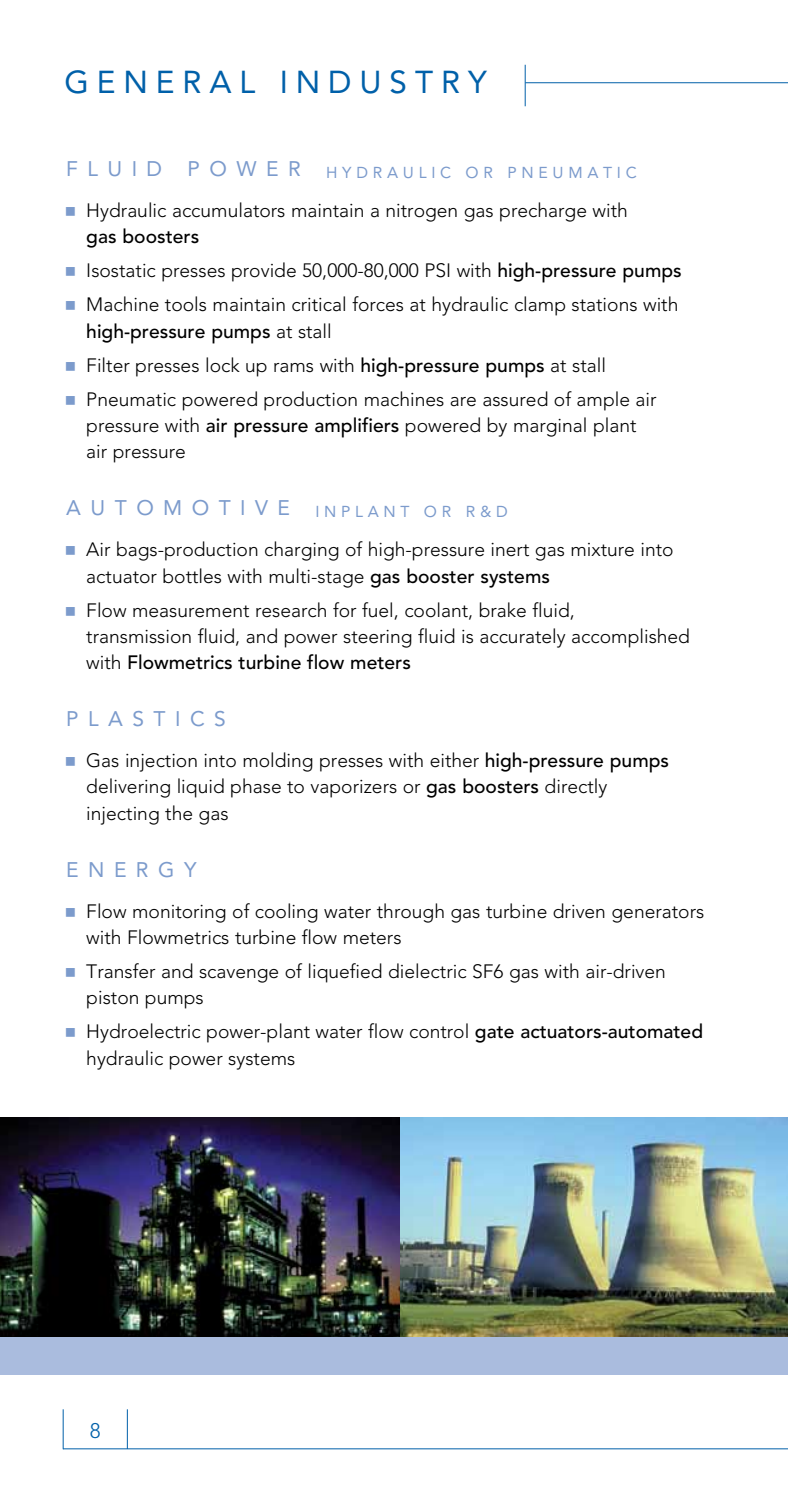
<style>
.page{position:relative;width:788px;height:1512px;background:#fff}
.page>*{position:absolute;margin:0;border:0;box-sizing:border-box;transform-origin:0 0}
.t1{font:31.5px "Avenir";letter-spacing:.25em;color:#0060a9}
.t2{font:21px "Avenir";letter-spacing:.45em;color:#7c9bcc}
.t3{font:300 21px "Avenir";color:#0060a9}
.t4{font:300 19.25px/26.2px "Avenir";color:#000}
.t5{font:15.75px "Avenir";letter-spacing:.3em;color:#7c9bcc}
.s1{font-size:21px}
.s2{font-weight:500}
</style>
<div class="page">
<hr style="left:524px;top:65px;width:1px;height:41px;background:#0060a9">
<hr style="left:525px;top:82px;width:263px;height:1px;background:#0060a9">
<hr style="left:63px;top:1448px;width:725px;height:1px;background:#0060a9">
<hr style="left:63px;top:1409px;width:1px;height:40px;background:#0060a9">
<hr style="left:127px;top:1409px;width:1px;height:40px;background:#0060a9">
<div style="left:0;top:1228px;width:788px;height:146px;background:#aabcde"></div>
<img style="left:399px;top:1117px;width:389px;height:220px">
<img style="left:0;top:1117px;width:399px;height:220px">
<h1 class="t1" style="left:64px;top:63px;width:424px">GENERAL INDUSTRY</h1>
<p class="t5" style="left:66px;top:163px;width:572px"><span class="s1">FLUID POWER</span> HYDRAULIC OR PNEUMATIC</p>
<p class="t4" style="left:86px;top:197px;width:543px">Hydraulic accumulators maintain a nitrogen gas precharge with</p>
<p class="t4" style="left:86px;top:219px;width:597px;line-height:34.1px"><span class="s2">gas boosters<br></span>Isostatic presses provide 50,000-80,000 PSI with <span class="s2">high-pressure pumps<br></span>Machine tools maintain critical forces at hydraulic clamp stations with</p>
<p class="t4" style="left:86px;top:314px;width:571px;line-height:34.1px"><span class="s2">high-pressure pumps</span> at stall<br>Filter presses lock up rams with <span class="s2">high-pressure pumps</span> at stall<br>Pneumatic powered production machines are assured of ample air</p>
<p class="t4" style="left:86px;top:412px;width:551px">pressure with <span class="s2">air pressure amplifiers</span> powered by marginal plant air pressure</p>
<p class="t5" style="left:66px;top:502px;width:443px"><span class="s1">AUTOMOTIVE</span> INPLANT OR R&amp;D</p>
<p class="t4" style="left:86px;top:536px;width:588px">Air bags-production charging of high-pressure inert gas mixture into actuator bottles with multi-stage <span class="s2">gas booster systems</span></p>
<p class="t4" style="left:86px;top:597px;width:605px">Flow measurement research for fuel, coolant, brake fluid,<br>transmission fluid, and power steering fluid is accurately accomplished with <span class="s2">Flowmetrics turbine flow meters</span></p>
<p class="t2" style="left:66px;top:707px;width:161px">PLASTICS</p>
<p class="t4" style="left:86px;top:747px;width:584px">Gas injection into molding presses with either <span class="s2">high-pressure pumps </span>delivering liquid phase to vaporizers or <span class="s2">gas boosters</span> directly injecting the gas</p>
<p class="t2" style="left:66px;top:857px;width:132px">ENERGY</p>
<p class="t4" style="left:86px;top:898px;width:619px">Flow monitoring of cooling water through gas turbine driven generators with Flowmetrics turbine flow meters</p>
<p class="t4" style="left:86px;top:958px;width:581px">Transfer and scavenge of liquefied dielectric SF6 gas with air-driven piston pumps</p>
<p class="t4" style="left:86px;top:1018px;width:618px">Hydroelectric power-plant water flow control <span class="s2">gate actuators-automated </span>hydraulic power systems</p>
<p class="t3" style="left:90px;top:1419px;width:12px">8</p>
</div>
